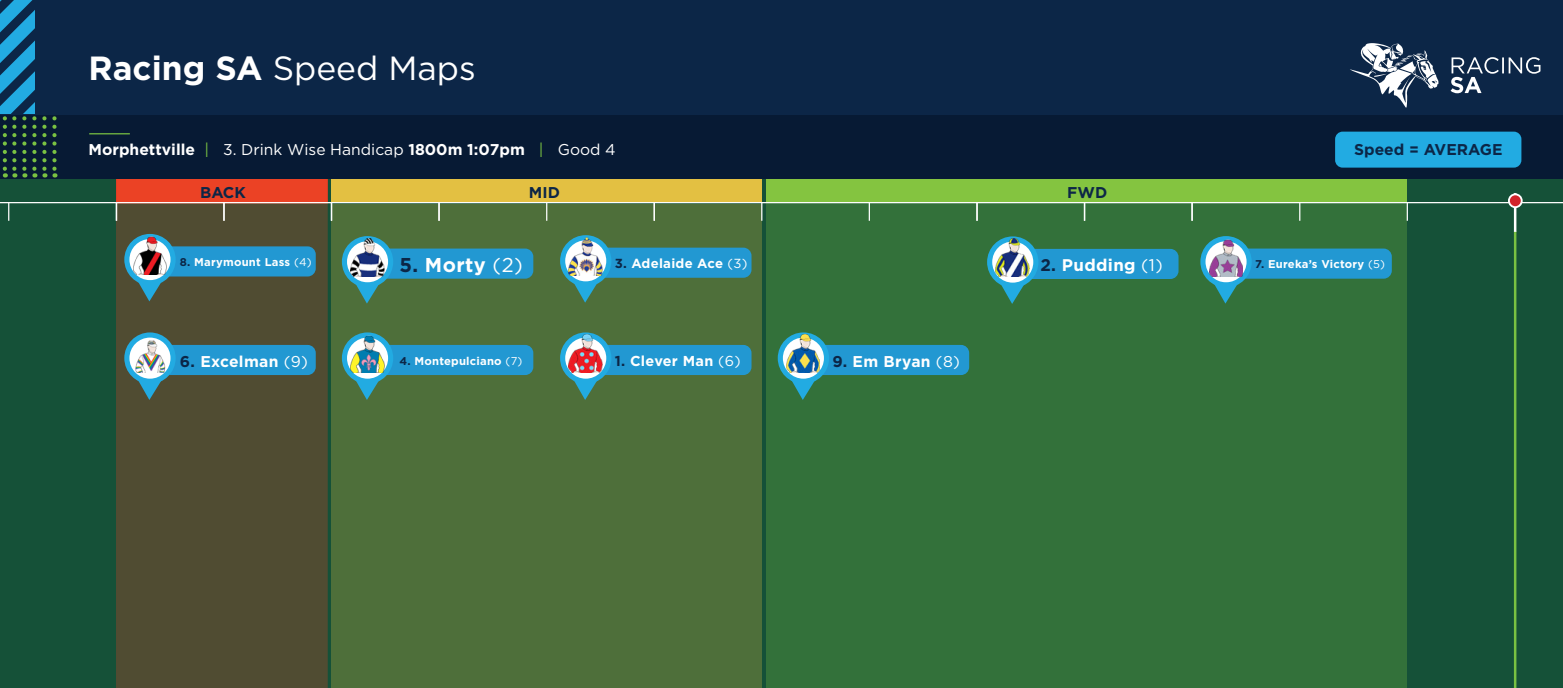
<style>
.page{position:relative;width:1563px;height:688px;background:#fff}
.page>*{position:absolute;margin:0;border:0;box-sizing:border-box;transform-origin:0 0}
.t1{font:33.5px "Gotham HTF";color:#fff}
.t2{font:700 20px "Gotham HTF";letter-spacing:.02em;color:#fff}
.t3{font:700 16.88px "Gotham HTF";letter-spacing:.02em;color:#fff}
.t4{font:700 15.62px "Gotham HTF";color:#fff}
.t5{font:700 15.62px "Gotham HTF";color:#0c2647}
.t6{font:700 15.62px "Gotham HTF";letter-spacing:.02em;color:#fff}
.t7{font:700 14.38px "Gotham HTF";letter-spacing:.02em;color:#fff}
.t8{font:700 13.12px "Gotham HTF";letter-spacing:.02em;color:#fff}
.t9{font:700 11.25px "Gotham HTF";letter-spacing:.02em;color:#fff}
.s1{font-weight:700}
.s2{font-weight:400;color:#79c142}
.s3{font-weight:400}
.s4{font-family:"Gotham";font-weight:400}
.s5{color:#0c2647}
</style>
<div class="page">
<div style="left:0;top:149px;width:1562px;height:539px;background:#155138"></div>
<div style="left:116px;top:203px;width:211px;height:485px;background:#504c32"></div>
<div style="left:116px;top:178px;width:212px;height:25px;background:#eb4225;border:1px solid #eb3e26"></div>
<div style="left:331px;top:178px;width:430px;height:25px;background:#e3c042"></div>
<div style="left:766px;top:178px;width:640px;height:25px;background:#84c440"></div>
<div style="left:331px;top:204px;width:430px;height:484px;background:#4e6f3a"></div>
<div style="left:766px;top:200px;width:640px;height:488px;background:#33713a"></div>
<div style="left:0;top:0;width:1562px;height:178px;background:#0c2647"></div>
<hr style="left:0;top:202px;width:1562px;height:1px;background:#fff">
<div style="left:0;top:115px;width:1562px;height:63px;background:#071a34"></div>
<svg style="left:546px;top:203px;width:1px;height:18px"></svg>
<hr style="left:89px;top:133px;width:41px;height:1px;background:#79c142">
<svg style="left:1450px;top:57px;width:90px;height:36px"></svg>
<svg style="left:1350px;top:43px;width:88px;height:65px"></svg>
<svg style="left:653px;top:203px;width:2px;height:18px"></svg>
<svg style="left:761px;top:203px;width:1px;height:18px"></svg>
<svg style="left:868px;top:203px;width:2px;height:18px"></svg>
<svg style="left:976px;top:203px;width:2px;height:18px"></svg>
<svg style="left:1083px;top:203px;width:2px;height:18px"></svg>
<svg style="left:1191px;top:203px;width:1px;height:18px"></svg>
<svg style="left:1299px;top:203px;width:1px;height:18px"></svg>
<svg style="left:1406px;top:203px;width:2px;height:18px"></svg>
<svg style="left:0;top:0;width:57px;height:177px"></svg>
<hr style="left:1513px;top:231px;width:3px;height:457px;background:#79c142">
<hr style="left:1513px;top:193px;width:3px;height:39px;background:#fff">
<div style="left:1508px;top:194px;width:13px;height:13px;background:#d1232a;border-radius:50%"></div>
<div style="left:1508px;top:193px;width:14px;height:15px;border:2px solid #fff;border-radius:50%"></div>
<svg style="left:8px;top:203px;width:1px;height:18px"></svg>
<svg style="left:116px;top:203px;width:1px;height:18px"></svg>
<svg style="left:223px;top:203px;width:2px;height:18px"></svg>
<svg style="left:331px;top:203px;width:1px;height:18px"></svg>
<svg style="left:438px;top:203px;width:2px;height:18px"></svg>
<svg style="left:124px;top:332px;width:192px;height:68px;background:#40717b"></svg>
<img style="left:133px;top:334px;width:33px;height:38px">
<svg style="left:124px;top:234px;width:192px;height:67px;background:#3f717b"></svg>
<img style="left:133px;top:236px;width:33px;height:38px">
<svg style="left:342px;top:332px;width:191px;height:68px"></svg>
<img style="left:350px;top:334px;width:34px;height:38px">
<svg style="left:342px;top:236px;width:191px;height:67px"></svg>
<img style="left:350px;top:238px;width:34px;height:38px">
<svg style="left:1200px;top:236px;width:191px;height:67px"></svg>
<img style="left:1209px;top:238px;width:33px;height:38px">
<svg style="left:777px;top:332px;width:192px;height:68px"></svg>
<img style="left:786px;top:334px;width:34px;height:38px">
<svg style="left:560px;top:332px;width:191px;height:68px"></svg>
<img style="left:569px;top:334px;width:33px;height:38px">
<svg style="left:560px;top:235px;width:191px;height:67px"></svg>
<img style="left:569px;top:237px;width:33px;height:38px">
<svg style="left:987px;top:236px;width:191px;height:68px"></svg>
<img style="left:995px;top:238px;width:34px;height:38px">
<div style="left:1335px;top:132px;width:186px;height:36px;background:#22abe2;border-radius:8px"></div>
<p class="t1" style="left:89px;top:49px;width:389px"><span class="s1">Racing SA</span> Speed Maps</p>
<p class="t4" style="left:89px;top:141px;width:529px">Morphettville <span class="s2">|</span> <span class="s3">3.</span> <span class="s4">Drink Wise Handicap</span> 1800m 1:07pm <span class="s2">|</span> <span class="s4">Good 4</span></p>
<p class="t5" style="left:200px;top:184px;width:47px">BACK</p>
<p class="t5" style="left:529px;top:184px;width:33px">MID</p>
<p class="t5" style="left:1067px;top:184px;width:41px">FWD</p>
<p class="t5" style="left:1354px;top:141px;width:150px">Speed = AVERAGE</p>
<p class="t9" style="left:180px;top:256px;width:133px"><span class="s5">8.</span> Marymount Lass <span class="s4">(4)</span></p>
<p class="t6" style="left:180px;top:352px;width:130px"><span class="s5">6.</span> Excelman <span class="s4">(9)</span></p>
<p class="t2" style="left:399px;top:253px;width:125px"><span class="s5">5.</span> Morty <span class="s4">(2)</span></p>
<p class="t9" style="left:1255px;top:258px;width:132px"><span class="s5">7.</span> Eureka’s Victory <span class="s4">(5)</span></p>
<p class="t8" style="left:615px;top:256px;width:134px"><span class="s5">3.</span> Adelaide Ace <span class="s4">(3)</span></p>
<p class="t3" style="left:1040px;top:255px;width:124px"><span class="s5">2.</span> Pudding <span class="s4">(1)</span></p>
<p class="t9" style="left:399px;top:354px;width:125px"><span class="s5">4.</span> Montepulciano <span class="s4">(7)</span></p>
<p class="t7" style="left:615px;top:352px;width:127px"><span class="s5">1.</span> Clever Man <span class="s4">(6)</span></p>
<p class="t4" style="left:832px;top:352px;width:129px"><span class="s5">9.</span> Em Bryan <span class="s4">(8)</span></p>
</div>
